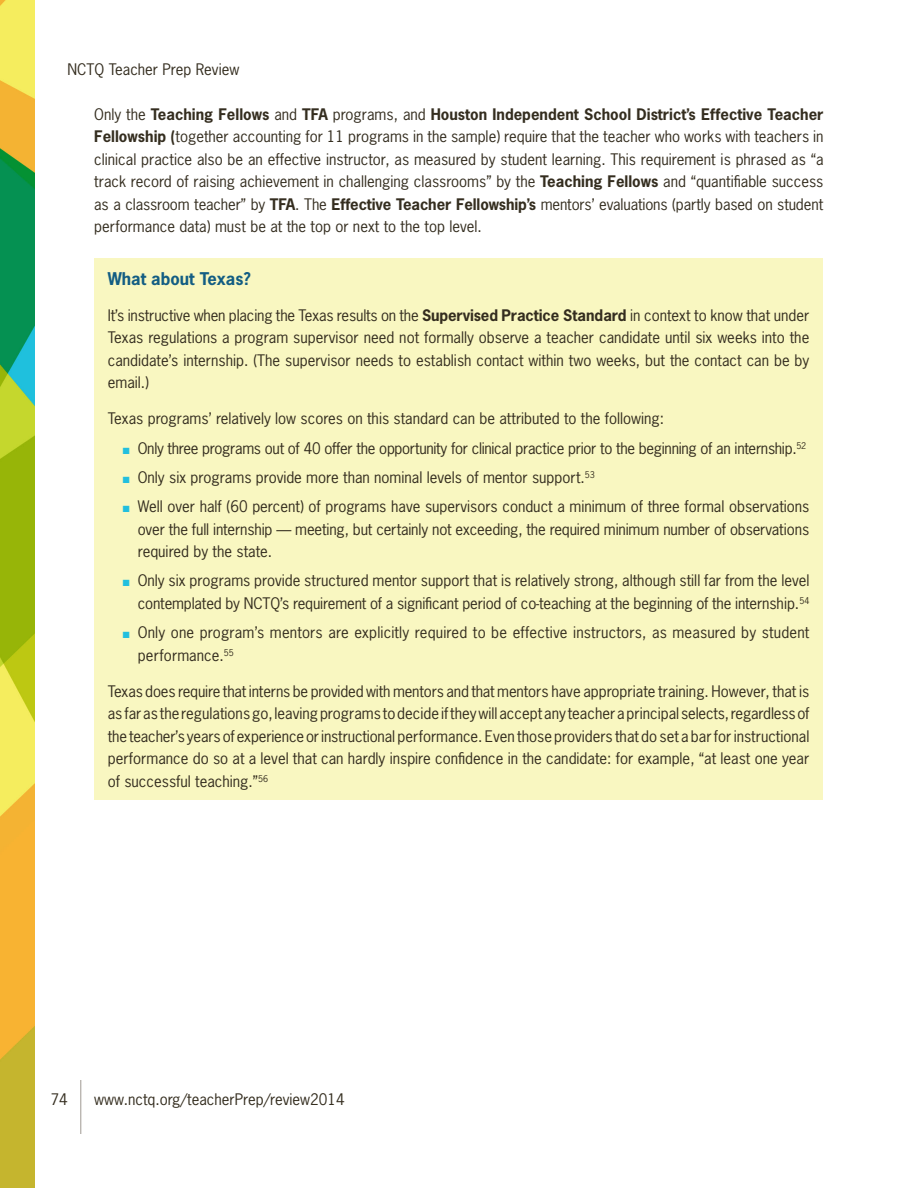
<style>
.page{position:relative;width:918px;height:1188px;background:#fff}
.page>*{position:absolute;margin:0;border:0;box-sizing:border-box;transform-origin:0 0}
.fifth_heading{font:700 16.5px "News Gothic Std";color:#135d83}
.paragraph{font:15px/22.5px "News Gothic Std";color:#342d1f;text-align:justify}
.tab{font:15px/22.5px "News Gothic Std";color:#342d1f;text-align:justify}
.tab-2{font:15px "News Gothic Std";letter-spacing:-.02em;color:#342d1f}
.s1{font-weight:700}
.s2{color:#22bfde}
</style>
<div class="page">
<hr style="left:80px;top:1080px;width:1px;height:54px;background:#9f9992">
<img style="left:0;top:0;width:35px;height:1188px">
<div style="left:94px;top:258px;width:729px;height:542px;background:#f9f7c1"></div>
<p class="paragraph" style="left:68px;top:58px;width:173px">NCTQ Teacher Prep Review</p>
<p class="paragraph" style="left:94px;top:103px;width:731px">Only the <span class="s1">Teaching Fellows</span> and <span class="s1">TFA</span> programs, and <span class="s1">Houston Independent School District’s Effective Teacher Fellowship (</span>together accounting for 11 programs in the sample) require that the teacher who works with teachers in clinical practice also be an effective instructor, as measured by student learning. This requirement is phrased as “a track record of raising achievement in challenging classrooms” by the <span class="s1">Teaching Fellows</span> and “quantifiable success as a classroom teacher” by <span class="s1">TFA</span>. The <span class="s1">Effective Teacher Fellowship’s</span> mentors’ evaluations (partly based on student performance data) must be at the top or next to the top level.</p>
<p class="fifth_heading" style="left:108px;top:268px;width:145px">What about Texas?</p>
<p class="paragraph" style="left:108px;top:304px;width:703px">It’s instructive when placing the Texas results on the <span class="s1">Supervised Practice Standard</span> in context to know that under Texas regulations a program supervisor need not formally observe a teacher candidate until six weeks into the candidate’s internship. (The supervisor needs to establish contact within two weeks, but the contact can be by email.)</p>
<p class="paragraph" style="left:108px;top:407px;width:558px">Texas programs’ relatively low scores on this standard can be attributed to the following:</p>
<p class="tab-2" style="left:123px;top:438px;width:685px"><span class="s2">■</span> Only three programs out of 40 offer the opportunity for clinical practice prior to the beginning of an internship.<sup>52</sup></p>
<p class="tab" style="left:123px;top:466px;width:474px"><span class="s2">■</span> Only six programs provide more than nominal levels of mentor support.<sup>53</sup></p>
<p class="tab" style="left:138px;top:495px;width:673px;text-indent:-15px"><span class="s2">■</span> Well over half (60 percent) of programs have supervisors conduct a minimum of three formal observations over the full internship — meeting, but certainly not exceeding, the required minimum number of observations required by the state.</p>
<p class="tab" style="left:123px;top:569px;width:688px;text-align:right"><span class="s2">■</span> Only six programs provide structured mentor support that is relatively strong, although still far from the level contemplated by NCTQ’s requirement of a significant period of co-teaching at the beginning of the internship.<sup>54</sup></p>
<p class="tab" style="left:138px;top:621px;width:673px;text-indent:-15px"><span class="s2">■</span> Only one program’s mentors are explicitly required to be effective instructors, as measured by student performance.<sup>55</sup></p>
<p class="paragraph" style="left:108px;top:679px;width:703px">Texas does require that interns be provided with mentors and that mentors have appropriate training. However, that is as far as the regulations go, leaving programs to decide if they will accept any teacher a principal selects, regardless of the teacher’s years of experience or instructional performance. Even those providers that do set a bar for instructional performance do so at a level that can hardly inspire confidence in the candidate: for example, “at least one year of successful teaching.”<sup>56</sup></p>
<p class="paragraph" style="left:51px;top:1088px;width:19px">74</p>
<p class="paragraph" style="left:94px;top:1088px;width:252px">www.nctq.org/teacherPrep/review2014</p>
</div>
